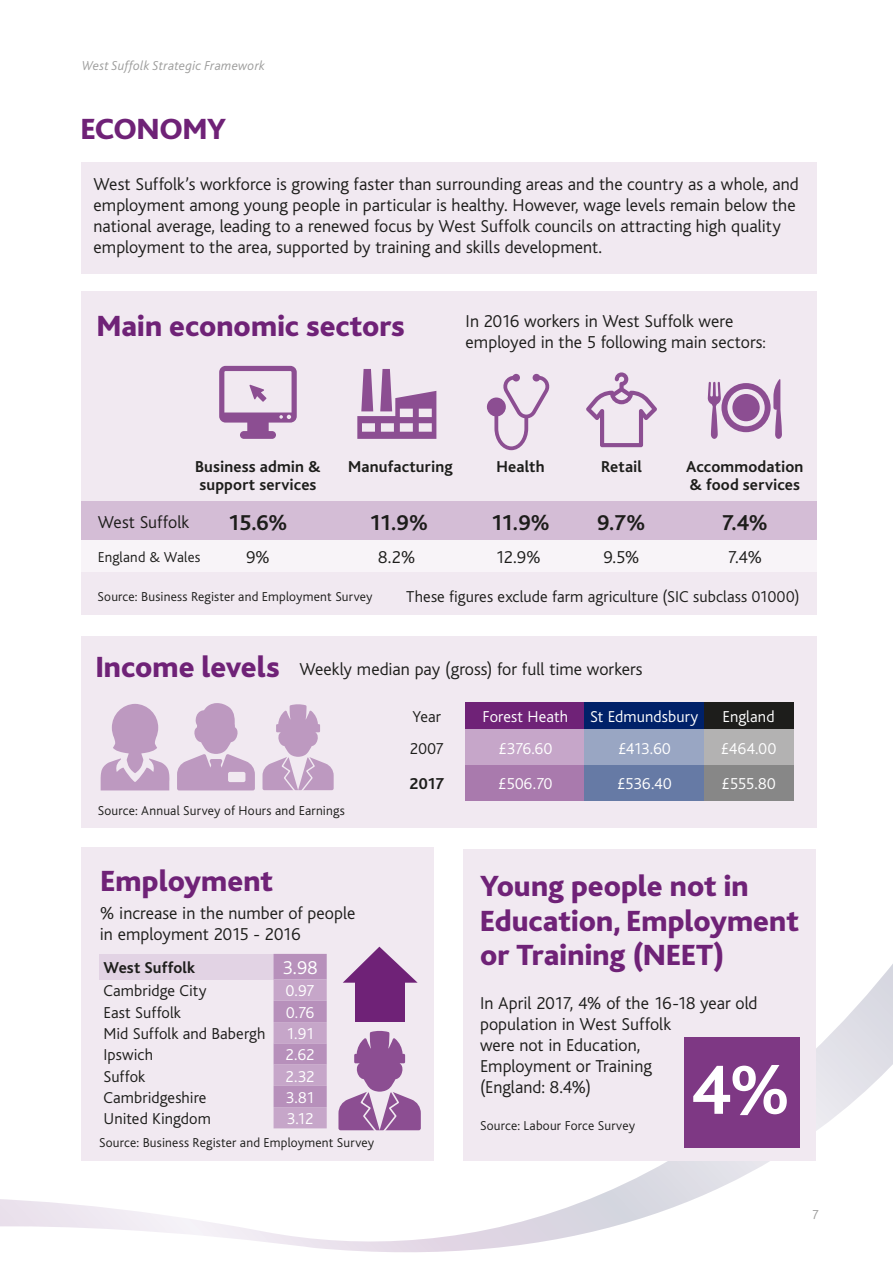
<style>
.page{position:relative;width:893px;height:1263px;background:#fff}
.page>*{position:absolute;margin:0;border:0;box-sizing:border-box;transform-origin:0 0}
.t1{font:700 72px "Bliss";color:#fff}
.t2{font:800 30.6px/34.5px "Bliss";color:#6f2277}
.t3{font:700 22.5px "Bliss";color:#1d1d1b}
.t4{font:300 19.5px "Bliss";color:#fff}
.t5{font:300 18px/21px "Bliss";color:#1d1d1b}
.t6{font:300 16.5px/21.3px "Bliss";letter-spacing:.005em;color:#1d1d1b;text-align:justify}
.t7{font:700 16.5px/18px "Bliss";letter-spacing:.005em;color:#1d1d1b}
.t8{font:300 16.5px "Bliss";letter-spacing:.005em;color:#fff}
.t9{font:300 15px "Bliss";letter-spacing:.01em;color:#1d1d1b}
.t10{font:300 13.5px "Bliss";letter-spacing:.01em;color:#1d1d1b}
.t11{font:italic 300 13.5px "Bliss";letter-spacing:.02em;color:#9d9d9c}
.t12{font:300 13.5px "Bliss";color:#9d9d9c}
.s1{font-size:16.5px}
.s2{color:#fff}
</style>
<div class="page">
<svg style="left:0;top:964px;width:893px;height:288px"></svg>
<div style="left:81px;top:291px;width:735px;height:324px;background:#f1e9f1"></div>
<div style="left:81px;top:533px;width:735px;height:39px;background:#f8f4f8"></div>
<div style="left:81px;top:501px;width:735px;height:39px;background:#d4bdd6"></div>
<div style="left:81px;top:162px;width:735px;height:112px;background:#f1e9f1"></div>
<div style="left:81px;top:637px;width:735px;height:191px;background:#f1e9f1"></div>
<div style="left:81px;top:848px;width:353px;height:313px;background:#f1e9f1"></div>
<div style="left:463px;top:849px;width:353px;height:312px;background:#f1e9f1"></div>
<div style="left:466px;top:702px;width:119px;height:27px;background:#6f2277"></div>
<div style="left:585px;top:702px;width:119px;height:27px;background:#002169"></div>
<div style="left:704px;top:702px;width:89px;height:27px;background:#1d1d1b"></div>
<div style="left:466px;top:729px;width:119px;height:36px;background:#c6a6c9"></div>
<div style="left:585px;top:729px;width:119px;height:36px;background:#99a6c3"></div>
<div style="left:704px;top:729px;width:89px;height:36px;background:#b3b2b2"></div>
<div style="left:466px;top:765px;width:119px;height:35px;background:#a97aad"></div>
<div style="left:585px;top:765px;width:119px;height:35px;background:#667aa5"></div>
<div style="left:704px;top:765px;width:89px;height:35px;background:#878787"></div>
<div style="left:99px;top:954px;width:175px;height:25px;background:#e2d3e4"></div>
<svg style="left:274px;top:954px;width:53px;height:174px;background:#be9bc2"></svg>
<svg style="left:708px;top:379px;width:74px;height:60px"></svg>
<svg style="left:586px;top:372px;width:71px;height:75px"></svg>
<div style="left:533px;top:374px;width:7px;height:7px;background:#8c4e92;border-radius:50%"></div>
<svg style="left:487px;top:376px;width:63px;height:74px"></svg>
<svg style="left:357px;top:369px;width:79px;height:70px"></svg>
<svg style="left:219px;top:366px;width:78px;height:73px"></svg>
<svg style="left:101px;top:704px;width:68px;height:86px"></svg>
<svg style="left:177px;top:703px;width:78px;height:87px"></svg>
<svg style="left:262px;top:704px;width:72px;height:87px"></svg>
<svg style="left:338px;top:1030px;width:83px;height:101px"></svg>
<div style="left:355px;top:980px;width:50px;height:41px;background:#6f2277"></div>
<svg style="left:343px;top:947px;width:75px;height:36px"></svg>
<div style="left:684px;top:1037px;width:115px;height:111px;background:#7e3884"></div>
<p class="t11" style="left:82px;top:58px;width:184px">West Suffolk Strategic Framework</p>
<h2 class="t2" style="left:81px;top:113px;width:147px">ECONOMY</h2>
<p class="t5" style="left:94px;top:173px;width:707px">West Suffolk’s workforce is growing faster than surrounding areas and the country as a whole, and employment among young people in particular is healthy. However, wage levels remain below the national average, leading to a renewed focus by West Suffolk councils on attracting high quality employment to the area, supported by training and skills development.</p>
<h2 class="t2" style="left:97px;top:309px;width:310px">Main economic sectors</h2>
<p class="t5" style="left:466px;top:311px;width:302px">In 2016 workers in West Suffolk were employed in the 5 following main sectors<span class="s1">:</span></p>
<p class="t7" style="left:195px;top:458px;width:127px">Business admin &amp; support services</p>
<p class="t7" style="left:348px;top:458px;width:106px">Manufacturing</p>
<p class="t7" style="left:496px;top:458px;width:50px">Health</p>
<p class="t7" style="left:601px;top:458px;width:43px">Retail</p>
<p class="t7" style="left:686px;top:458px;width:119px">Accommodation &amp; food services</p>
<p class="t5" style="left:98px;top:512px;width:93px">West Suffolk</p>
<p class="t3" style="left:228px;top:511px;width:62px">15.6%</p>
<p class="t9" style="left:98px;top:549px;width:104px">England &amp; Wales</p>
<p class="t5" style="left:246px;top:547px;width:25px">9%</p>
<p class="t3" style="left:369px;top:511px;width:61px">11.9%</p>
<p class="t3" style="left:491px;top:511px;width:61px">11.9%</p>
<p class="t3" style="left:597px;top:511px;width:50px">9.7%</p>
<p class="t5" style="left:603px;top:547px;width:38px">9.5%</p>
<p class="t5" style="left:727px;top:547px;width:36px">7.4%</p>
<p class="t3" style="left:721px;top:511px;width:48px">7.4%</p>
<p class="t5" style="left:378px;top:547px;width:39px">8.2%</p>
<p class="t5" style="left:495px;top:547px;width:47px">12.9%</p>
<p class="t10" style="left:98px;top:589px;width:277px">Source: Business Register and Employment Survey</p>
<p class="t6" style="left:406px;top:586px;width:395px">These figures exclude farm agriculture (SIC subclass 01000)</p>
<h2 class="t2" style="left:96px;top:650px;width:186px">Income levels</h2>
<p class="t5" style="left:299px;top:658px;width:345px">Weekly median pay (gross) for full time workers</p>
<p class="t6" style="left:413px;top:706px;width:30px">Year</p>
<p class="t8" style="left:482px;top:708px;width:87px">Forest Heath</p>
<p class="t8" style="left:590px;top:708px;width:110px">St Edmundsbury</p>
<p class="t8" style="left:722px;top:708px;width:54px">England</p>
<p class="t6" style="left:410px;top:738px;width:35px">2007</p>
<p class="t8" style="left:498px;top:739px;width:55px">£376.60</p>
<p class="t8" style="left:618px;top:739px;width:54px">£413.60</p>
<p class="t8" style="left:721px;top:739px;width:57px">£464.00</p>
<p class="t7" style="left:410px;top:775px;width:36px">2017</p>
<p class="t8" style="left:498px;top:775px;width:56px">£506.70</p>
<p class="t8" style="left:617px;top:775px;width:56px">£536.40</p>
<p class="t8" style="left:721px;top:775px;width:56px">£555.80</p>
<p class="t10" style="left:98px;top:804px;width:249px">Source: Annual Survey of Hours and Earnings</p>
<h2 class="t2" style="left:101px;top:864px;width:174px">Employment</h2>
<p class="t5" style="left:100px;top:903px;width:257px">% increase in the number of people in employment 2015 - 2016</p>
<p class="t7" style="left:103px;top:959px;width:93px">West Suffolk</p>
<p class="t4" style="left:283px;top:957px;width:36px">3.98</p>
<p class="t6" style="left:103px;top:981px;width:105px">Cambridge City</p>
<p class="t8" style="left:286px;top:982px;width:30px">0.97</p>
<p class="t6" style="left:103px;top:1002px;width:79px">East Suffolk</p>
<p class="t6" style="left:103px;top:1002px;width:212px;text-indent:183px"><span class="s2">0.76<br></span>Mid Suffolk and Babergh <span class="s2">1.91<br></span>Ipswich</p>
<p class="t8" style="left:286px;top:1046px;width:30px">2.62</p>
<p class="t6" style="left:103px;top:1066px;width:43px">Suffok</p>
<p class="t8" style="left:286px;top:1067px;width:31px">2.32</p>
<p class="t6" style="left:103px;top:1087px;width:104px">Cambridgeshire</p>
<p class="t8" style="left:286px;top:1089px;width:30px">3.81</p>
<p class="t6" style="left:103px;top:1108px;width:109px">United Kingdom</p>
<p class="t8" style="left:287px;top:1110px;width:28px">3.12</p>
<p class="t10" style="left:99px;top:1136px;width:277px">Source: Business Register and Employment Survey</p>
<h2 class="t2" style="left:480px;top:869px;width:320px">Young people not in<br>Education, Employment or Training (NEET)</h2>
<p class="t5" style="left:480px;top:992px;width:279px">In April 2017, 4% of the 16-18 year old population in West Suffolk<br>were not in Education,<br>Employment or Training<br>(England: 8.4%)</p>
<p class="t10" style="left:480px;top:1118px;width:157px">Source: Labour Force Survey</p>
<h1 class="t1" style="left:691px;top:1052px;width:102px">4%</h1>
<p class="t12" style="left:812px;top:1207px;width:8px">7</p>
</div>
